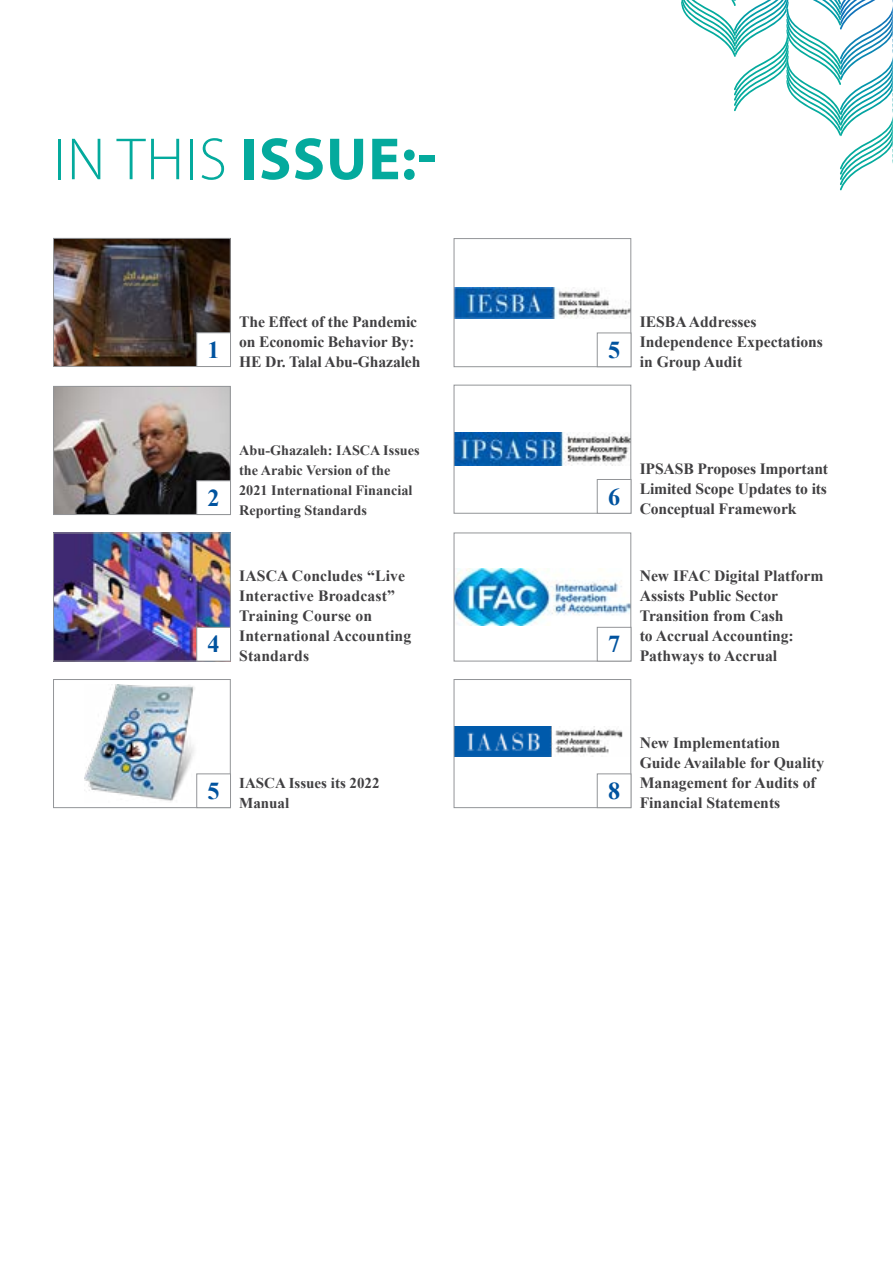
<style>
.page{position:relative;width:893px;height:1263px;background:#fff}
.page>*{position:absolute;margin:0;border:0;box-sizing:border-box;transform-origin:0 0}
.t1{font:700 60px "Myriad Pro";letter-spacing:.02em;color:#04aa9d}
.t2{font:700 24.15px "Times New Roman";color:#00539f}
.t3{font:700 15.6px/20px "Times New Roman";color:#414042}
.t4{font:700 15px/20px "Times New Roman";color:#414042}
.t5{font:700 14.25px/20px "Times New Roman";color:#414042}
.s1{font-weight:300}
</style>
<div class="page">
<img style="left:55px;top:240px;width:174px;height:125px">
<div style="left:53px;top:238px;width:178px;height:129px;border:1px solid #939598"></div>
<img style="left:456px;top:727px;width:167px;height:29px">
<div style="left:454px;top:679px;width:177px;height:129px;border:1px solid #939598"></div>
<img style="left:456px;top:433px;width:173px;height:32px">
<div style="left:454px;top:385px;width:177px;height:129px;border:1px solid #939598"></div>
<img style="left:456px;top:568px;width:173px;height:58px">
<div style="left:454px;top:533px;width:177px;height:128px;border:1px solid #939598"></div>
<img style="left:55px;top:388px;width:174px;height:125px">
<div style="left:53px;top:386px;width:178px;height:129px;border:1px solid #939598"></div>
<img style="left:84px;top:685px;width:115px;height:117px">
<div style="left:53px;top:679px;width:178px;height:129px;border:1px solid #939598"></div>
<img style="left:55px;top:535px;width:174px;height:124px">
<div style="left:53px;top:533px;width:178px;height:128px;border:1px solid #939598"></div>
<img style="left:456px;top:288px;width:173px;height:30px">
<div style="left:454px;top:238px;width:177px;height:129px;border:1px solid #939598"></div>
<svg style="left:681px;top:0;width:212px;height:190px"></svg>
<div style="left:597px;top:479px;width:34px;height:34px;background:#fff;border:1px solid #939598"></div>
<div style="left:597px;top:627px;width:34px;height:34px;background:#fff;border:1px solid #939598"></div>
<div style="left:597px;top:333px;width:34px;height:34px;background:#fff;border:1px solid #939598"></div>
<div style="left:197px;top:333px;width:34px;height:34px;background:#fff;border:1px solid #939598"></div>
<div style="left:597px;top:774px;width:34px;height:34px;background:#fff;border:1px solid #939598"></div>
<div style="left:197px;top:481px;width:34px;height:34px;background:#fff;border:1px solid #939598"></div>
<div style="left:197px;top:627px;width:34px;height:34px;background:#fff;border:1px solid #939598"></div>
<div style="left:197px;top:774px;width:34px;height:34px;background:#fff;border:1px solid #939598"></div>
<h1 class="t1" style="left:53px;top:120px;width:385px"><span class="s1">IN THIS</span> ISSUE:-</h1>
<h2 class="t2" style="left:208px;top:333px;width:14px">1</h2>
<p class="t3" style="left:239px;top:311px;width:183px">The Effect of the Pandemic on Economic Behavior By:<br>HE Dr. Talal Abu-Ghazaleh</p>
<h2 class="t2" style="left:608px;top:333px;width:14px">5</h2>
<p class="t3" style="left:640px;top:311px;width:185px">IESBAAddresses<br>Independence Expectations</p>
<p class="t3" style="left:640px;top:351px;width:104px">in Group Audit</p>
<h2 class="t2" style="left:208px;top:481px;width:14px">2</h2>
<p class="t5" style="left:239px;top:440px;width:182px">Abu-Ghazaleh: IASCA Issues the Arabic Version of the<br>2021 International Financial<br>Reporting Standards</p>
<h2 class="t2" style="left:608px;top:480px;width:14px">6</h2>
<p class="t3" style="left:640px;top:458px;width:190px">IPSASB Proposes Important<br>Limited Scope Updates to its</p>
<p class="t3" style="left:640px;top:498px;width:158px">Conceptual Framework</p>
<h2 class="t2" style="left:208px;top:628px;width:14px">4</h2>
<p class="t3" style="left:239px;top:566px;width:174px">IASCA Concludes “Live<br>Interactive Broadcast“<br>Training Course on<br>International Accounting<br>Standards</p>
<h2 class="t2" style="left:608px;top:628px;width:14px">7</h2>
<p class="t3" style="left:640px;top:566px;width:185px">New IFAC Digital Platform<br>Assists Public Sector<br>Transition from Cash<br>to Accrual Accounting:<br>Pathways to Accrual</p>
<h2 class="t2" style="left:208px;top:774px;width:14px">5</h2>
<p class="t4" style="left:239px;top:772px;width:142px">IASCA Issues its 2022<br>Manual</p>
<h2 class="t2" style="left:608px;top:774px;width:14px">8</h2>
<p class="t3" style="left:640px;top:732px;width:186px">New Implementation<br>Guide Available for Quality<br>Management for Audits of<br>Financial Statements</p>
</div>
